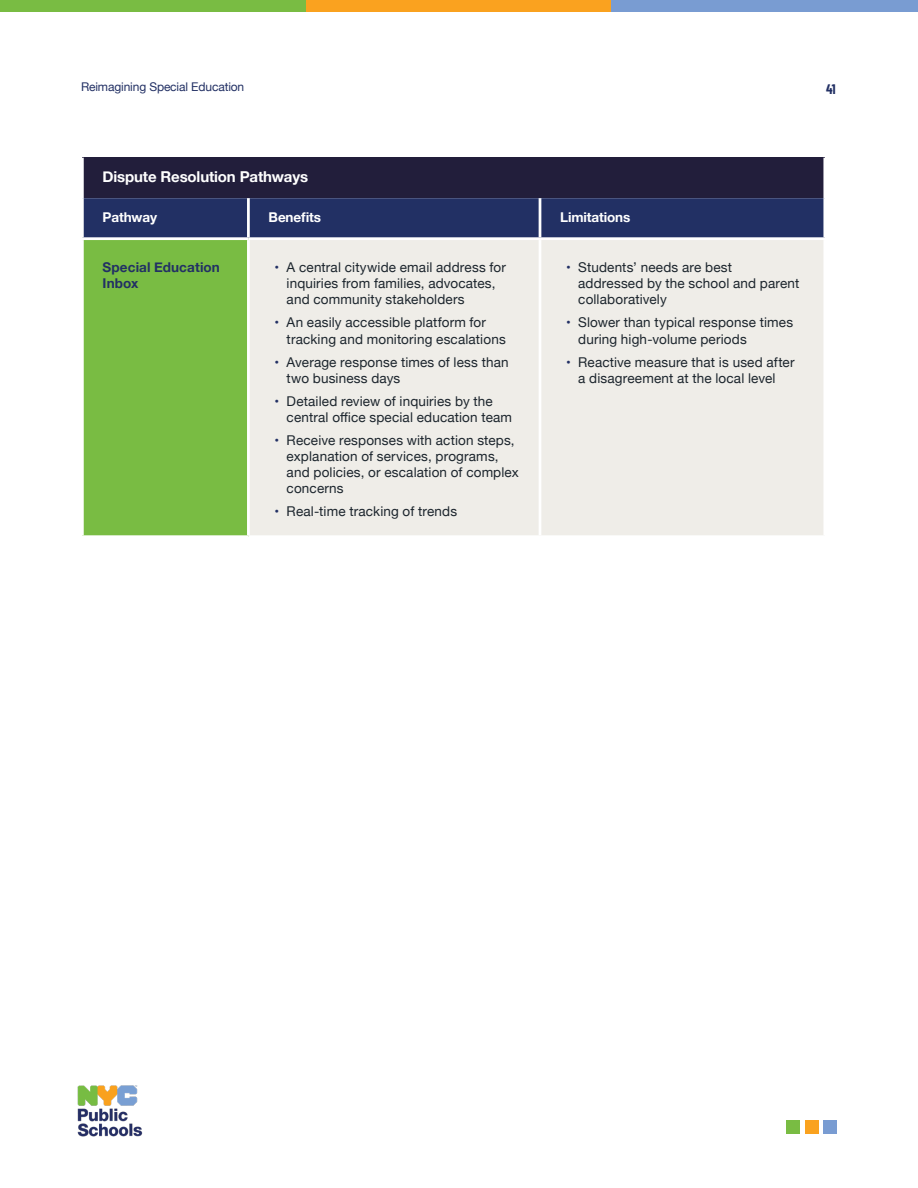
<style>
.page{position:relative;width:918px;height:1188px;background:#fff}
.page>*{position:absolute;margin:0;border:0;box-sizing:border-box;transform-origin:0 0}
.Table_Header{font:700 15px "Helvetica Neue";letter-spacing:-.01em;color:#fff}
.Table_Bullets_NEW{font:13.5px/16.2px "Helvetica Neue";letter-spacing:.01em;color:#1c252d}
.Table_Header_NEW{font:700 13.5px "Helvetica Neue";letter-spacing:-.01em;color:#fff}
.Table_Header_NEW-2{font:700 13.5px/16.2px "Helvetica Neue";letter-spacing:.01em;color:#223064}
.t1{font:700 13.5px "Barlow Condensed";color:#223064}
.t2{font:12px "Helvetica Neue";letter-spacing:-.01em;color:#223064}
.s1{font-weight:700;color:#223064}
</style>
<div class="page">
<div style="left:0;top:0;width:306px;height:12px;background:#79bc43"></div>
<div style="left:306px;top:0;width:306px;height:12px;background:#faa21f"></div>
<div style="left:612px;top:0;width:306px;height:12px;background:#799cd2"></div>
<div style="left:786px;top:1120px;width:14px;height:14px;background:#79bc43"></div>
<div style="left:805px;top:1120px;width:13px;height:14px;background:#faa21f"></div>
<div style="left:823px;top:1120px;width:14px;height:14px;background:#799cd2"></div>
<div style="left:82px;top:158px;width:743px;height:40px;background:#221e3b"></div>
<div style="left:84px;top:198px;width:739px;height:39px;background:#223064"></div>
<div style="left:82px;top:239px;width:166px;height:298px;background:#79bc43"></div>
<div style="left:250px;top:240px;width:573px;height:295px;background:#efede8"></div>
<hr style="left:247px;top:240px;width:3px;height:295px;background:#fff">
<hr style="left:539px;top:240px;width:2px;height:295px;background:#fff">
<hr style="left:81px;top:535px;width:167px;height:3px;background:#fff">
<hr style="left:81px;top:240px;width:3px;height:295px;background:#fff">
<hr style="left:81px;top:158px;width:3px;height:40px;background:#fff">
<hr style="left:823px;top:158px;width:3px;height:40px;background:#fff">
<hr style="left:247px;top:198px;width:3px;height:39px;background:#fff">
<hr style="left:539px;top:198px;width:2px;height:39px;background:#fff">
<hr style="left:81px;top:237px;width:167px;height:3px;background:#fff">
<img style="left:77px;top:1085px;width:66px;height:52px">
<p class="t2" style="left:81px;top:78px;width:165px">Reimagining Special Education</p>
<p class="t1" style="left:826px;top:80px;width:11px">41</p>
<p class="Table_Header" style="left:103px;top:165px;width:207px">Dispute Resolution Pathways</p>
<p class="Table_Header_NEW" style="left:103px;top:206px;width:56px">Pathway</p>
<p class="Table_Header_NEW" style="left:269px;top:206px;width:54px">Benefits</p>
<p class="Table_Header_NEW" style="left:560px;top:206px;width:72px">Limitations</p>
<p class="Table_Header_NEW-2" style="left:103px;top:260px;width:119px">Special Education<br>Inbox</p>
<p class="Table_Bullets_NEW" style="left:287px;top:260px;width:221px;text-indent:-12px"><span class="s1">•</span> A central citywide email address for inquiries from families, advocates, and community stakeholders</p>
<p class="Table_Bullets_NEW" style="left:287px;top:315px;width:221px;text-indent:-12px"><span class="s1">•</span> An easily accessible platform for tracking and monitoring escalations</p>
<p class="Table_Bullets_NEW" style="left:287px;top:354px;width:224px;text-indent:-12px"><span class="s1">•</span> Average response times of less than two business days</p>
<p class="Table_Bullets_NEW" style="left:287px;top:394px;width:227px;text-indent:-12px"><span class="s1">•</span> Detailed review of inquiries by the central office special education team</p>
<p class="Table_Bullets_NEW" style="left:287px;top:433px;width:234px;text-indent:-12px"><span class="s1">•</span> Receive responses with action steps, explanation of services, programs, and policies, or escalation of complex concerns</p>
<p class="Table_Bullets_NEW" style="left:275px;top:504px;width:184px"><span class="s1">•</span> Real-time tracking of trends</p>
<p class="Table_Bullets_NEW" style="left:578px;top:260px;width:223px;text-indent:-12px"><span class="s1">•</span> Students’ needs are best addressed by the school and parent collaboratively</p>
<p class="Table_Bullets_NEW" style="left:578px;top:315px;width:216px;text-indent:-12px"><span class="s1">•</span> Slower than typical response times during high-volume periods</p>
<p class="Table_Bullets_NEW" style="left:566px;top:354px;width:230px;text-align:center"><span class="s1">•</span> Reactive measure that is used after a disagreement at the local level</p>
</div>
